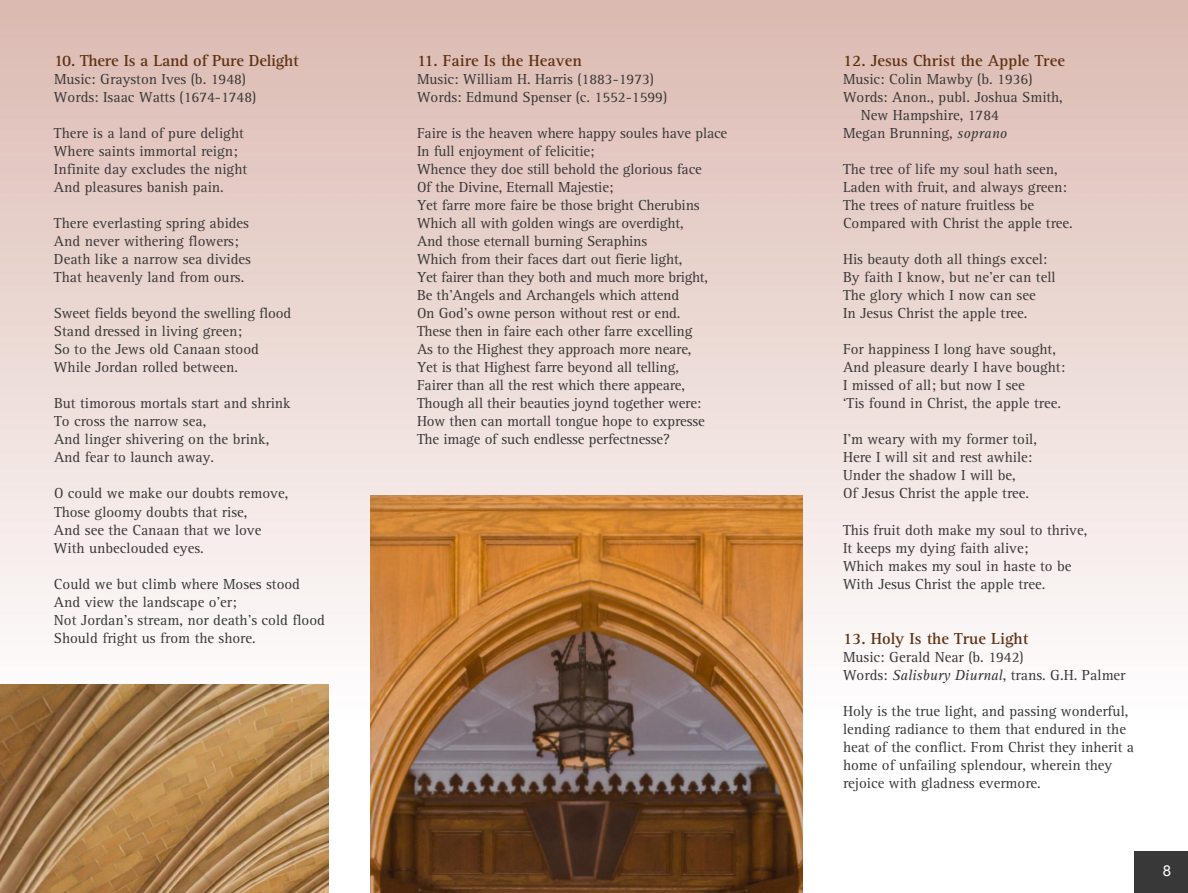
<style>
.page{position:relative;width:1188px;height:893px;background:#fff}
.page>*{position:absolute;margin:0;border:0;box-sizing:border-box;transform-origin:0 0}
.t1{font:700 16.5px "Rotis Serif";color:#613213}
.t2{font:15px/18px "Rotis Serif";color:#393839}
.t3{font:15px "Arial";color:#fff}
.s1{font-style:italic}
</style>
<div class="page">
<div style="left:1134px;top:851px;width:54px;height:42px;background:#393839"></div>
<img style="left:0;top:0;width:1188px;height:722px">
<img style="left:370px;top:495px;width:432px;height:398px">
<img style="left:0;top:684px;width:328px;height:209px">
<p class="t1" style="left:54px;top:54px;width:246px">10. There Is a Land of Pure Delight</p>
<p class="t2" style="left:54px;top:72px;width:204px">Music: Grayston Ives (b. 1948)<br>Words: Isaac Watts (1674-1748)</p>
<p class="t2" style="left:54px;top:126px;width:195px">There is a land of pure delight<br>Where saints immortal reign;<br>Infinite day excludes the night<br>And pleasures banish pain.</p>
<p class="t2" style="left:54px;top:216px;width:199px">There everlasting spring abides<br>And never withering flowers;<br>Death like a narrow sea divides<br>That heavenly land from ours.</p>
<p class="t2" style="left:54px;top:306px;width:239px">Sweet fields beyond the swelling flood<br>Stand dressed in living green;<br>So to the Jews old Canaan stood<br>While Jordan rolled between.</p>
<p class="t2" style="left:54px;top:396px;width:238px">But timorous mortals start and shrink<br>To cross the narrow sea,<br>And linger shivering on the brink,<br>And fear to launch away.</p>
<p class="t2" style="left:54px;top:486px;width:236px">O could we make our doubts remove,<br>Those gloomy doubts that rise,<br>And see the Canaan that we love<br>With unbeclouded eyes.</p>
<p class="t2" style="left:54px;top:576px;width:273px">Could we but climb where Moses stood And view the landscape o’er;<br>Not Jordan’s stream, nor death’s cold flood Should fright us from the shore.</p>
<p class="t1" style="left:417px;top:54px;width:166px">11. Faire Is the Heaven</p>
<p class="t2" style="left:417px;top:72px;width:252px">Music: William H. Harris (1883-1973)<br>Words: Edmund Spenser (c. 1552-1599)</p>
<p class="t2" style="left:417px;top:126px;width:312px">Faire is the heaven where happy soules have place In full enjoyment of felicitie;<br>Whence they doe still behold the glorious face<br>Of the Divine, Eternall Majestie;<br>Yet farre more faire be those bright Cherubins Which all with golden wings are overdight,<br>And those eternall burning Seraphins<br>Which from their faces dart out fierie light,<br>Yet fairer than they both and much more bright,<br>Be th’Angels and Archangels which attend<br>On God’s owne person without rest or end.<br>These then in faire each other farre excelling<br>As to the Highest they approach more neare,<br>Yet is that Highest farre beyond all telling,<br>Fairer than all the rest which there appeare, Though all their beauties joynd together were:<br>How then can mortall tongue hope to expresse The image of such endlesse perfectnesse?</p>
<p class="t1" style="left:843px;top:54px;width:224px">12. Jesus Christ the Apple Tree</p>
<p class="t2" style="left:843px;top:72px;width:191px">Music: Colin Mawby (b. 1936)</p>
<p class="t2" style="left:843px;top:90px;width:221px">Words: Anon., publ. Joshua Smith,</p>
<p class="t2" style="left:861px;top:108px;width:140px">New Hampshire, 1784</p>
<p class="t2" style="left:843px;top:126px;width:165px">Megan Brunning, <span class="s1">soprano</span></p>
<p class="t2" style="left:843px;top:162px;width:231px">The tree of life my soul hath seen, Laden with fruit, and always green:<br>The trees of nature fruitless be Compared with Christ the apple tree.</p>
<p class="t2" style="left:843px;top:252px;width:214px">His beauty doth all things excel:<br>By faith I know, but ne’er can tell<br>The glory which I now can see<br>In Jesus Christ the apple tree.</p>
<p class="t2" style="left:843px;top:342px;width:224px">For happiness I long have sought,<br>And pleasure dearly I have bought:<br>I missed of all; but now I see<br>‘Tis found in Christ, the apple tree.</p>
<p class="t2" style="left:843px;top:432px;width:196px">I’m weary with my former toil,<br>Here I will sit and rest awhile:<br>Under the shadow I will be,<br>Of Jesus Christ the apple tree.</p>
<p class="t2" style="left:843px;top:522px;width:246px">This fruit doth make my soul to thrive, It keeps my dying faith alive;<br>Which makes my soul in haste to be With Jesus Christ the apple tree.</p>
<p class="t1" style="left:843px;top:632px;width:187px">13. Holy Is the True Light</p>
<p class="t2" style="left:843px;top:650px;width:284px">Music: Gerald Near (b. 1942)<br>Words: <span class="s1">Salisbury Diurnal</span>, trans. G.H. Palmer</p>
<p class="t2" style="left:843px;top:704px;width:293px">Holy is the true light, and passing wonderful, lending radiance to them that endured in the heat of the conflict. From Christ they inherit a home of unfailing splendour, wherein they rejoice with gladness evermore.</p>
<p class="t3" style="left:1163px;top:862px;width:10px">8</p>
</div>
